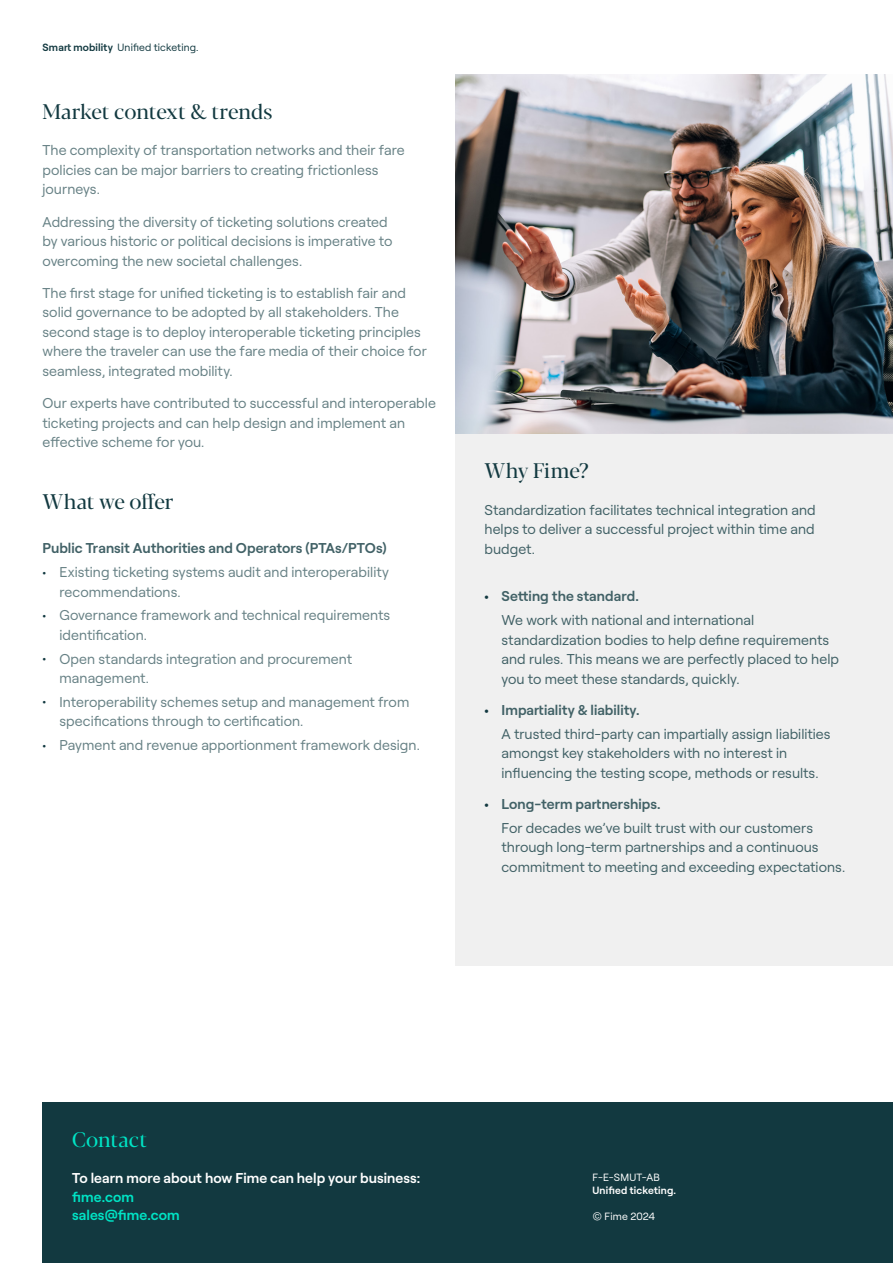
<style>
.page{position:relative;width:893px;height:1263px;background:#fff}
.page>*{position:absolute;margin:0;border:0;box-sizing:border-box;transform-origin:0 0}
.Section_Heading{font:21px "Blacker Pro Dis";letter-spacing:-.005em;color:#123940}
.t1{font:21px "Blacker Pro Dis";color:#00e4c5}
.Bulleted_list{font:14.25px/19.5px "Roobert";letter-spacing:.005em;color:#678185}
.Bulleted_list-2{font:14.25px/19.5px "Roobert";letter-spacing:.005em;color:#416166}
.Bulleted_list-3{font:600 14.25px "Roobert";letter-spacing:.005em;color:#416166}
.t2{font:600 14.25px "Roobert";letter-spacing:.005em;color:#fff}
.t3{font:600 14.25px/18.8px "Roobert";letter-spacing:.005em;color:#00e4c5}
.t4{font:10.5px "Roobert";letter-spacing:.015em;color:#123940}
.t5{font:10.5px "Roobert";letter-spacing:.015em;color:#fff}
.t6{font:600 10.5px "Roobert";letter-spacing:.01em;color:#fff}
.s1{font-weight:600}
.s2{color:#123940}
</style>
<div class="page">
<div style="left:43px;top:1103px;width:850px;height:160px;background:#123940"></div>
<div style="left:455px;top:434px;width:438px;height:531px;background:#f0f0f0"></div>
<img style="left:455px;top:74px;width:438px;height:360px">
<p class="t4" style="left:43px;top:39px;width:158px"><span class="s1">Smart mobility</span> Unified ticketing.</p>
<p class="Section_Heading" style="left:43px;top:98px;width:231px">Market context &amp; trends</p>
<p class="Bulleted_list" style="left:43px;top:140px;width:364px">The complexity of transportation networks and their fare policies can be major barriers to creating frictionless journeys.</p>
<p class="Bulleted_list" style="left:43px;top:211px;width:351px">Addressing the diversity of ticketing solutions created by various historic or political decisions is imperative to overcoming the new societal challenges.</p>
<p class="Bulleted_list" style="left:43px;top:282px;width:386px">The first stage for unified ticketing is to establish fair and solid governance to be adopted by all stakeholders. The second stage is to deploy interoperable ticketing principles where the traveler can use the fare media of their choice for seamless, integrated mobility.</p>
<p class="Bulleted_list" style="left:43px;top:392px;width:395px">Our experts have contributed to successful and interoperable ticketing projects and can help design and implement an effective scheme for you.</p>
<p class="Section_Heading" style="left:43px;top:488px;width:132px">What we offer</p>
<p class="Bulleted_list-3" style="left:43px;top:537px;width:345px">Public Transit Authorities and Operators (PTAs/PTOs)</p>
<p class="Bulleted_list" style="left:60px;top:561px;width:331px;text-indent:-17px"><span class="s2">•</span> Existing ticketing systems audit and interoperability recommendations.</p>
<p class="Bulleted_list" style="left:60px;top:604px;width:332px;text-indent:-17px"><span class="s2">•</span> Governance framework and technical requirements identification.</p>
<p class="Bulleted_list" style="left:60px;top:648px;width:294px;text-indent:-17px"><span class="s2">•</span> Open standards integration and procurement management.</p>
<p class="Bulleted_list" style="left:60px;top:691px;width:351px;text-indent:-17px"><span class="s2">•</span> Interoperability schemes setup and management from specifications through to certification.</p>
<p class="Bulleted_list" style="left:43px;top:734px;width:379px"><span class="s2">•</span> Payment and revenue apportionment framework design.</p>
<p class="Section_Heading" style="left:484px;top:457px;width:106px">Why Fime?</p>
<p class="Bulleted_list-2" style="left:484px;top:499px;width:333px;text-align:justify">Standardization facilitates technical integration and helps to deliver a successful project within time and budget.</p>
<p class="Bulleted_list-3" style="left:484px;top:585px;width:156px"><span class="s2">•</span> Setting the standard.</p>
<p class="Bulleted_list-2" style="left:501px;top:609px;width:339px">We work with national and international standardization bodies to help define requirements and rules. This means we are perfectly placed to help you to meet these standards, quickly.</p>
<p class="Bulleted_list-3" style="left:484px;top:699px;width:157px"><span class="s2">•</span> Impartiality &amp; liability.</p>
<p class="Bulleted_list-2" style="left:501px;top:723px;width:331px">A trusted third-party can impartially assign liabilities amongst key stakeholders with no interest in influencing the testing scope, methods or results.</p>
<p class="Bulleted_list-3" style="left:484px;top:793px;width:178px"><span class="s2">•</span> Long-term partnerships.</p>
<p class="Bulleted_list-2" style="left:501px;top:817px;width:345px">For decades we’ve built trust with our customers through long-term partnerships and a continuous commitment to meeting and exceeding expectations.</p>
<h1 class="t1" style="left:72px;top:1126px;width:76px">Contact</h1>
<p class="t2" style="left:72px;top:1167px;width:349px">To learn more about how Fime can help your business:</p>
<p class="t3" style="left:72px;top:1186px;width:109px">fime.com sales@fime.com</p>
<p class="t5" style="left:592px;top:1169px;width:69px">F-E-SMUT-AB</p>
<p class="t6" style="left:592px;top:1182px;width:85px">Unified ticketing.</p>
<p class="t5" style="left:592px;top:1209px;width:64px">© Fime 2024</p>
</div>
